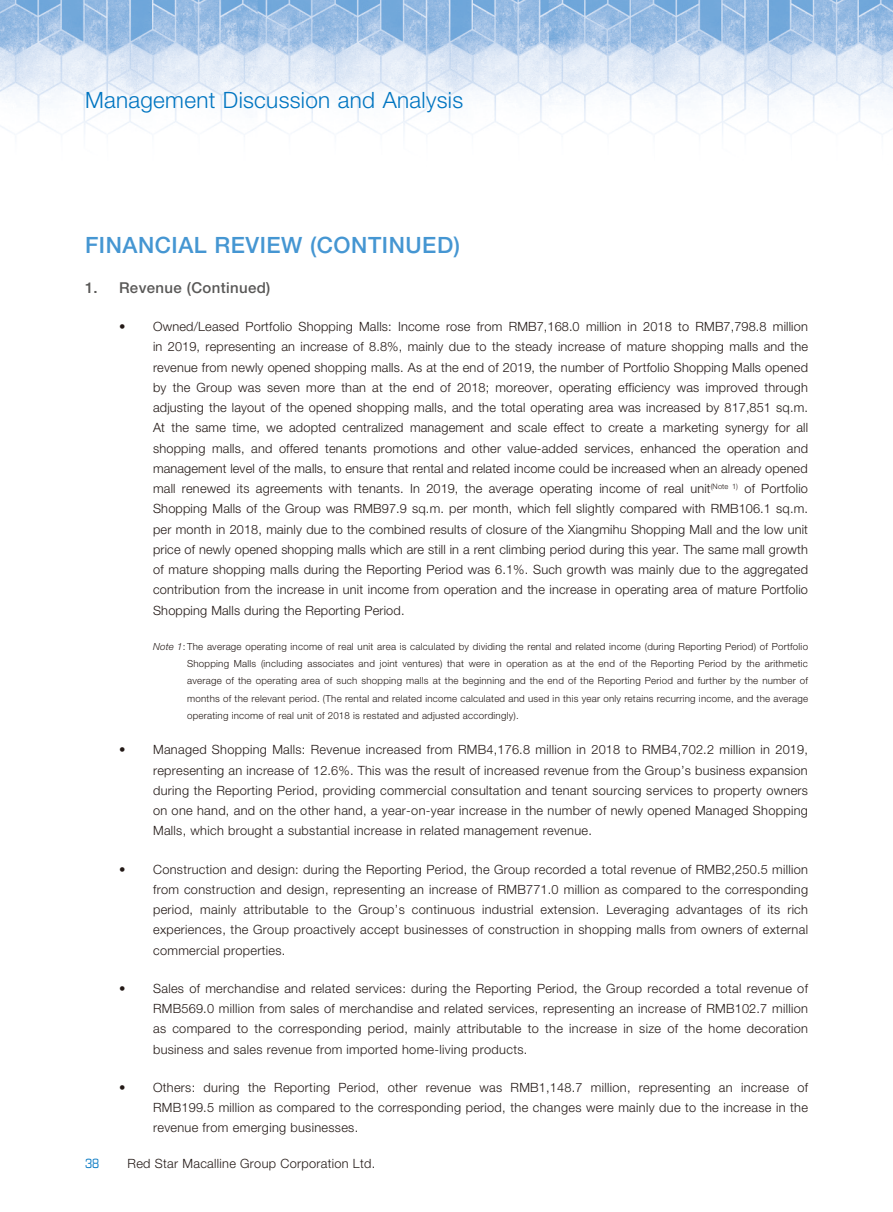
<style>
.page{position:relative;width:893px;height:1212px;background:#fff}
.page>*{position:absolute;margin:0;border:0;box-sizing:border-box;transform-origin:0 0}
.t1{font:300 22.5px "Helvetica Neue";letter-spacing:.015em;color:#0075c1}
.t2{font:500 22.5px "Helvetica Neue";letter-spacing:.025em;color:#4596d2}
.t3{font:500 15px "Helvetica Neue";letter-spacing:.025em;color:#595857}
.t4{font:300 12.75px/20.2px "Helvetica Neue";letter-spacing:.025em;color:#231916;text-align:justify}
.t5{font:condensed 12.75px "Eurostile";color:#0075c1}
.t6{font:300 9.75px/17.2px "Helvetica Neue";letter-spacing:.025em;color:#231916;text-align:justify}
.s1{font-style:italic}
</style>
<div class="page">
<img style="left:0;top:0;width:892px;height:137px">
<h1 class="t1" style="left:85px;top:86px;width:380px">Management Discussion and Analysis</h1>
<h1 class="t2" style="left:85px;top:232px;width:377px">FINANCIAL REVIEW (CONTINUED)</h1>
<p class="t3" style="left:85px;top:279px;width:187px">1. Revenue (Continued)</p>
<p class="t4" style="left:153px;top:316px;width:656px;text-indent:-34px">• Owned/Leased Portfolio Shopping Malls: Income rose from RMB7,168.0 million in 2018 to RMB7,798.8 million in 2019, representing an increase of 8.8%, mainly due to the steady increase of mature shopping malls and the revenue from newly opened shopping malls. As at the end of 2019, the number of Portfolio Shopping Malls opened by the Group was seven more than at the end of 2018; moreover, operating efficiency was improved through adjusting the layout of the opened shopping malls, and the total operating area was increased by 817,851 sq.m.<br>At the same time, we adopted centralized management and scale effect to create a marketing synergy for all shopping malls, and offered tenants promotions and other value-added services, enhanced the operation and management level of the malls, to ensure that rental and related income could be increased when an already opened mall renewed its agreements with tenants. In 2019, the average operating income of real unit<sup>(Note</sup> <sup>1)</sup> of Portfolio Shopping Malls of the Group was RMB97.9 sq.m. per month, which fell slightly compared with RMB106.1 sq.m. per month in 2018, mainly due to the combined results of closure of the Xiangmihu Shopping Mall and the low unit price of newly opened shopping malls which are still in a rent climbing period during this year. The same mall growth of mature shopping malls during the Reporting Period was 6.1%. Such growth was mainly due to the aggregated contribution from the increase in unit income from operation and the increase in operating area of mature Portfolio Shopping Malls during the Reporting Period.</p>
<p class="t6" style="left:187px;top:638px;width:623px;text-indent:-34px"><span class="s1">Note 1</span>: The average operating income of real unit area is calculated by dividing the rental and related income (during Reporting Period) of Portfolio Shopping Malls (including associates and joint ventures) that were in operation as at the end of the Reporting Period by the arithmetic average of the operating area of such shopping malls at the beginning and the end of the Reporting Period and further by the number of months of the relevant period. (The rental and related income calculated and used in this year only retains recurring income, and the average operating income of real unit of 2018 is restated and adjusted accordingly).</p>
<p class="t4" style="left:153px;top:739px;width:656px;text-indent:-34px">• Managed Shopping Malls: Revenue increased from RMB4,176.8 million in 2018 to RMB4,702.2 million in 2019, representing an increase of 12.6%. This was the result of increased revenue from the Group’s business expansion during the Reporting Period, providing commercial consultation and tenant sourcing services to property owners on one hand, and on the other hand, a year-on-year increase in the number of newly opened Managed Shopping Malls, which brought a substantial increase in related management revenue.</p>
<p class="t4" style="left:153px;top:858px;width:656px;text-indent:-34px">• Construction and design: during the Reporting Period, the Group recorded a total revenue of RMB2,250.5 million from construction and design, representing an increase of RMB771.0 million as compared to the corresponding period, mainly attributable to the Group’s continuous industrial extension. Leveraging advantages of its rich experiences, the Group proactively accept businesses of construction in shopping malls from owners of external commercial properties.</p>
<p class="t4" style="left:153px;top:978px;width:656px;text-indent:-34px">• Sales of merchandise and related services: during the Reporting Period, the Group recorded a total revenue of RMB569.0 million from sales of merchandise and related services, representing an increase of RMB102.7 million as compared to the corresponding period, mainly attributable to the increase in size of the home decoration business and sales revenue from imported home-living products.</p>
<p class="t4" style="left:153px;top:1077px;width:656px;text-indent:-34px">• Others: during the Reporting Period, other revenue was RMB1,148.7 million, representing an increase of RMB199.5 million as compared to the corresponding period, the changes were mainly due to the increase in the revenue from emerging businesses.</p>
<p class="t5" style="left:85px;top:1155px;width:16px">38</p>
<p class="t4" style="left:128px;top:1153px;width:249px">Red Star Macalline Group Corporation Ltd.</p>
</div>
